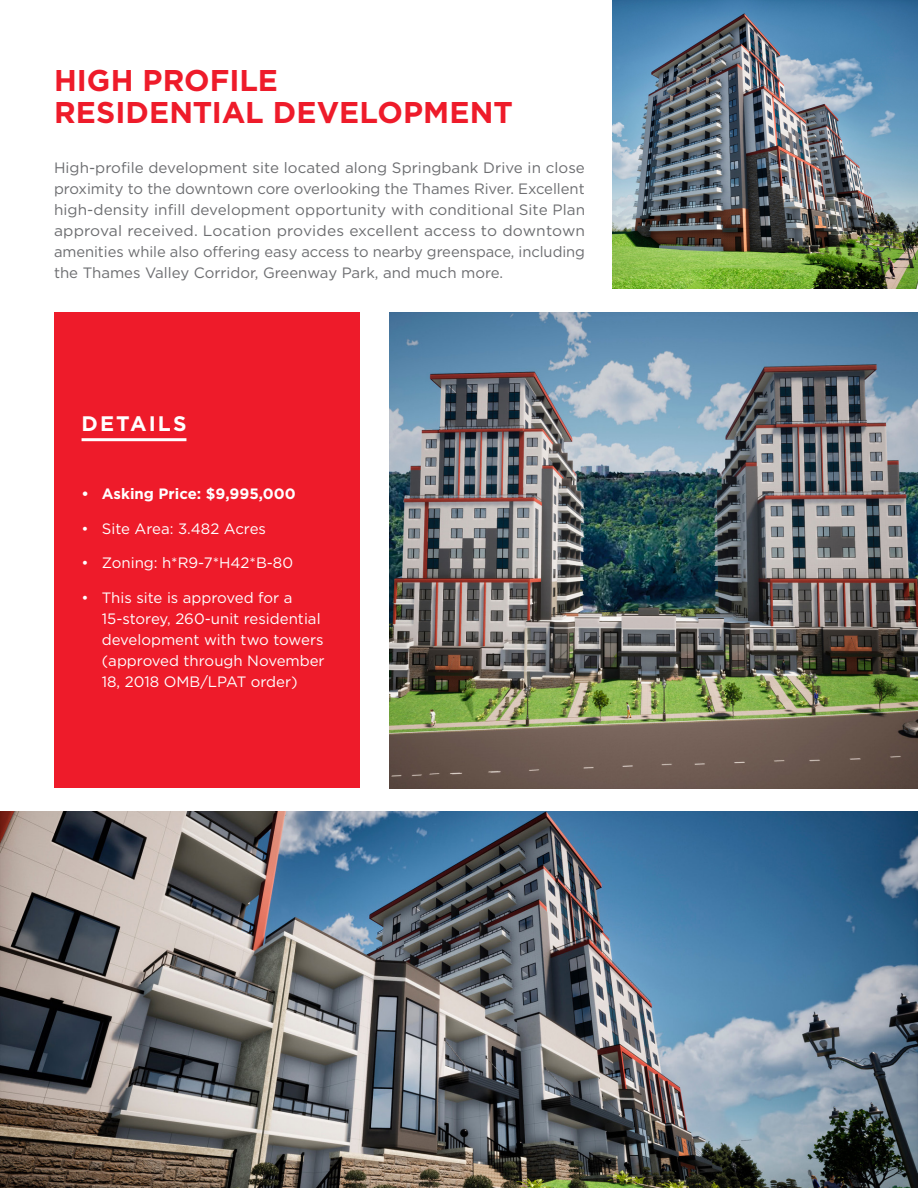
<style>
.page{position:relative;width:918px;height:1188px;background:#fff}
.page>*{position:absolute;margin:0;border:0;box-sizing:border-box;transform-origin:0 0}
.Page_Headline{font:700 30px "Gotham";color:#ee1b2a}
.Paragraph_Headline{font:700 21px "Gotham";letter-spacing:.1em;color:#fff}
.Body_Copy___standard{font:15px/21px "Gotham";color:#6c6d70;text-align:justify}
.t1{font:15px/21px "Gotham";color:#fff}
.t2{font:700 15px "Gotham";color:#fff}
</style>
<div class="page">
<img style="left:0;top:811px;width:918px;height:377px">
<img style="left:612px;top:0;width:306px;height:288px">
<img style="left:389px;top:312px;width:529px;height:476px">
<div style="left:54px;top:312px;width:306px;height:476px;background:#ee1b2a"></div>
<hr style="left:82px;top:438px;width:104px;height:3px;background:#fff">
<p class="Page_Headline" style="left:54px;top:60px;width:225px">HIGH PROFILE</p>
<p class="Page_Headline" style="left:54px;top:93px;width:460px">RESIDENTIAL DEVELOPMENT</p>
<p class="Body_Copy___standard" style="left:54px;top:157px;width:533px">High-profile development site located along Springbank Drive in close proximity to the downtown core overlooking the Thames River. Excellent high-density infill development opportunity with conditional Site Plan approval received. Location provides excellent access to downtown amenities while also offering easy access to nearby greenspace, including the Thames Valley Corridor, Greenway Park, and much more.</p>
<p class="Paragraph_Headline" style="left:82px;top:409px;width:106px">DETAILS</p>
<p class="t2" style="left:82px;top:484px;width:216px">• Asking Price: $9,995,000</p>
<p class="t1" style="left:82px;top:518px;width:186px">• Site Area: 3.482 Acres</p>
<p class="t1" style="left:82px;top:552px;width:213px">• Zoning: h*R9-7*H42*B-80</p>
<p class="t1" style="left:102px;top:587px;width:224px;text-indent:-20px">• This site is approved for a<br>15-storey, 260-unit residential development with two towers (approved through November<br>18, 2018 OMB/LPAT order)</p>
</div>
